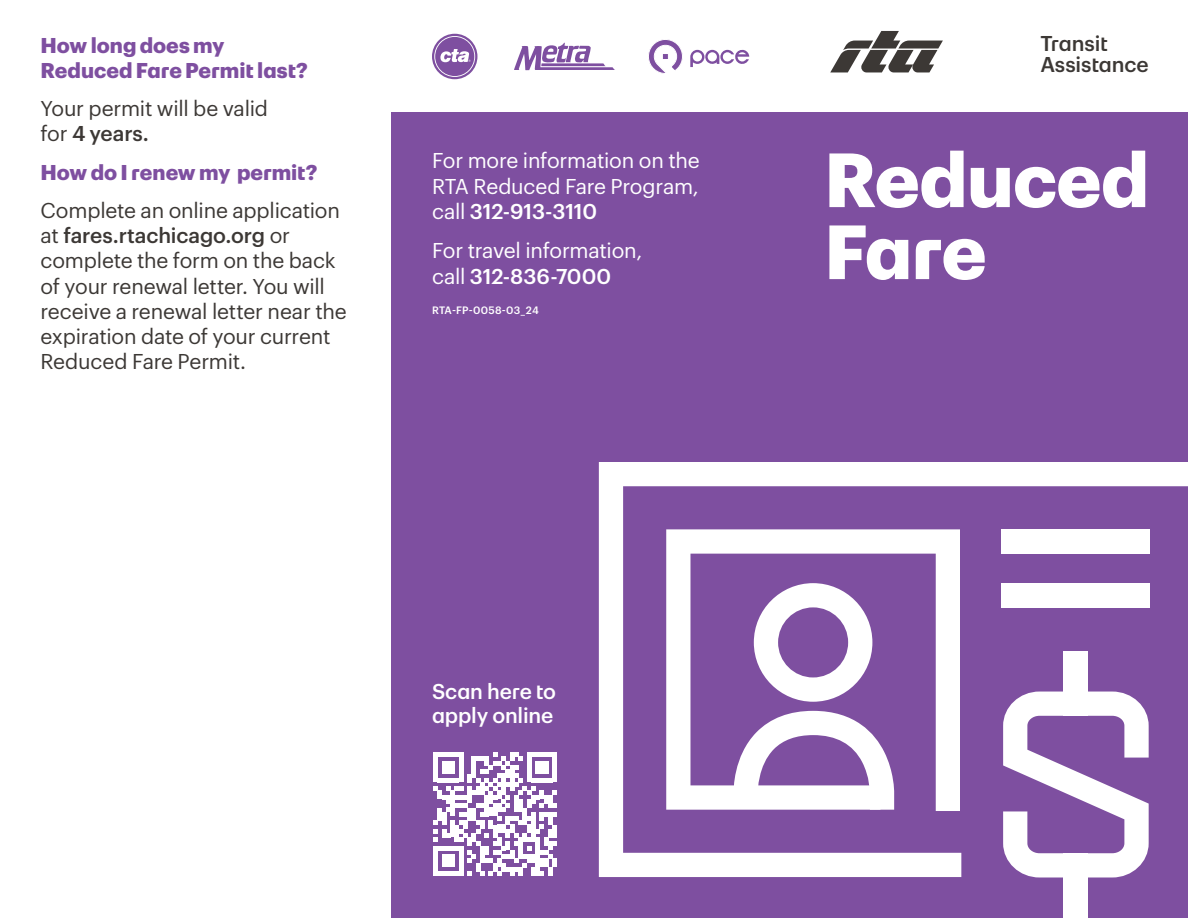
<style>
.page{position:relative;width:1188px;height:918px;background:#fff}
.page>*{position:absolute;margin:0;border:0;box-sizing:border-box;transform-origin:0 0}
.t1{font:700 75px "Graphik RTA";letter-spacing:-.005em;color:#fff}
.Body_-_14_17_Graphik_Regular{font:21px/25.2px "Graphik";letter-spacing:-.01em;color:#3c3835}
.Body_-_14_17_Graphik_Regular-2{font:21px/25.5px "Graphik";letter-spacing:-.015em;color:#fff;text-align:justify}
.Subhead_-_14_17_Graphik_RTA_Bold{font:700 21px/25.2px "Graphik RTA";color:#7e4fa0}
.Subhead_-_14_17_Graphik_RTA_Bold-2{font:500 21px/24px "Graphik RTA";letter-spacing:-.01em;color:#fff}
.t2{font:500 21px/21px "Graphik RTA";letter-spacing:-.005em;color:#3c3835}
.Body_-_14_17_Graphik_Regular-3{font:500 10.5px "Graphik";letter-spacing:.02em;color:#fff}
.Bulleted_List_14_17{font:4.5px "Graphik";color:#fff}
.s1{font-weight:500}
.s2{font-family:"Graphik RTA";font-weight:500}
</style>
<div class="page">
<div style="left:392px;top:113px;width:796px;height:805px;background:#7e4fa0"></div>
<svg style="left:830px;top:31px;width:113px;height:41px"></svg>
<svg style="left:432px;top:34px;width:45px;height:45px"></svg>
<svg style="left:514px;top:43px;width:101px;height:27px"></svg>
<svg style="left:648px;top:39px;width:35px;height:35px"></svg>
<svg style="left:690px;top:49px;width:59px;height:18px"></svg>
<div style="left:1064px;top:853px;width:24px;height:65px;background:#fff"></div>
<svg style="left:599px;top:462px;width:589px;height:415px"></svg>
<svg style="left:434px;top:753px;width:123px;height:123px"></svg>
<p class="Subhead_-_14_17_Graphik_RTA_Bold" style="left:40px;top:31px;width:269px">How long does my<br>Reduced Fare Permit last?</p>
<p class="Body_-_14_17_Graphik_Regular" style="left:40px;top:94px;width:229px">Your permit will be valid for <span class="s1">4 years.</span></p>
<p class="Subhead_-_14_17_Graphik_RTA_Bold" style="left:40px;top:158px;width:278px">How do I renew my permit?</p>
<p class="Body_-_14_17_Graphik_Regular" style="left:40px;top:196px;width:308px">Complete an online application at <span class="s1">fares.rtachicago.org</span> or complete the form on the back of your renewal letter. You will receive a renewal letter near the expiration date of your current<br>Reduced Fare Permit.</p>
<p class="Bulleted_List_14_17" style="left:468px;top:58px;width:4px">®</p>
<p class="Body_-_14_17_Graphik_Regular-2" style="left:432px;top:146px;width:269px">For more information on the RTA Reduced Fare Program, call <span class="s2">312-913-3110</span></p>
<p class="Body_-_14_17_Graphik_Regular-2" style="left:432px;top:236px;width:212px">For travel information, call <span class="s2">312-836-7000</span></p>
<p class="Body_-_14_17_Graphik_Regular-3" style="left:432px;top:302px;width:108px">RTA-FP-0058-03_24</p>
<p class="Subhead_-_14_17_Graphik_RTA_Bold-2" style="left:432px;top:678px;width:126px">Scan here to apply online</p>
<p class="t2" style="left:1040px;top:32px;width:110px">Transit<br>Assistance</p>
<p class="t1" style="left:824px;top:122px;width:326px">Reduced</p>
<p class="t1" style="left:824px;top:194px;width:164px">Fare</p>
</div>
